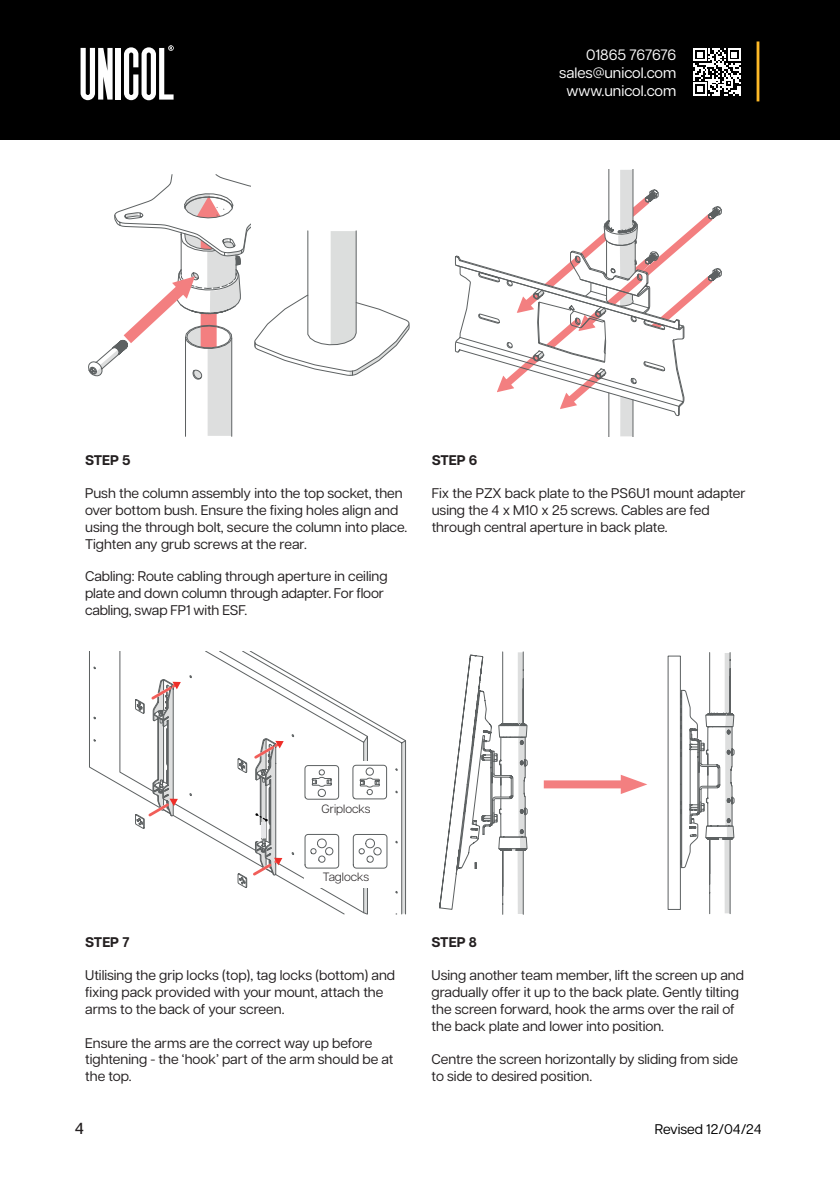
<style>
.page{position:relative;width:840px;height:1191px;background:#fff}
.page>*{position:absolute;margin:0;border:0;box-sizing:border-box;transform-origin:0 0}
.t1{font:500 16px "Articulat CF";color:#231f20}
.t2{font:15px/18px "Articulat CF";color:#fff;text-align:right}
.t3{font:14px/16.8px "Articulat CF";color:#231f20}
.t4{font:700 14px "Articulat CF";color:#231f20}
.t5{font:14px "Articulat CF";color:#000}
.t6{font:300 12px "Articulat CF";color:#231f20}
</style>
<div class="page">
<div style="left:0;top:0;width:839px;height:140px;background:#000"></div>
<svg style="left:124px;top:45px;width:49px;height:55px"></svg>
<div style="left:116px;top:48px;width:5px;height:52px;background:#fff"></div>
<svg style="left:80px;top:48px;width:32px;height:52px"></svg>
<hr style="left:756px;top:41px;width:3px;height:60px;background:#fdb927">
<svg style="left:693px;top:48px;width:47px;height:48px"></svg>
<svg style="left:540px;top:170px;width:181px;height:266px"></svg>
<svg style="left:89px;top:652px;width:316px;height:262px"></svg>
<svg style="left:135px;top:679px;width:46px;height:150px"></svg>
<svg style="left:237px;top:738px;width:46px;height:150px"></svg>
<svg style="left:439px;top:255px;width:101px;height:660px"></svg>
<svg style="left:667px;top:652px;width:66px;height:262px"></svg>
<div style="left:543px;top:780px;width:87px;height:8px;background:#f37f80"></div>
<svg style="left:620px;top:775px;width:27px;height:19px"></svg>
<div style="left:468px;top:869px;width:15px;height:31px;background:#fff"></div>
<svg style="left:88px;top:174px;width:321px;height:262px"></svg>
<div style="left:253px;top:825px;width:7px;height:16px;background:#fff"></div>
<div style="left:261px;top:822px;width:5px;height:16px;background:#e6e7e9"></div>
<div style="left:304px;top:761px;width:83px;height:126px;background:#fff"></div>
<svg style="left:352px;top:834px;width:35px;height:34px"></svg>
<svg style="left:304px;top:834px;width:35px;height:34px"></svg>
<svg style="left:352px;top:765px;width:35px;height:34px"></svg>
<svg style="left:304px;top:765px;width:35px;height:34px"></svg>
<p class="t2" style="left:559px;top:44px;width:118px">01865 767676 sales@unicol.com www.unicol.com</p>
<p class="t4" style="left:85px;top:449px;width:47px">STEP 5</p>
<p class="t3" style="left:85px;top:484px;width:323px">Push the column assembly into the top socket, then over bottom bush. Ensure the fixing holes align and using the through bolt, secure the column into place.<br>Tighten any grub screws at the rear.</p>
<p class="t3" style="left:85px;top:567px;width:304px">Cabling: Route cabling through aperture in ceiling plate and down column through adapter. For floor cabling, swap FP1 with ESF.</p>
<p class="t4" style="left:431px;top:449px;width:47px">STEP 6</p>
<p class="t3" style="left:431px;top:484px;width:315px">Fix the PZX back plate to the PS6U1 mount adapter using the 4 x M10 x 25 screws. Cables are fed through central aperture in back plate.</p>
<p class="t6" style="left:321px;top:800px;width:50px">Griplocks</p>
<p class="t6" style="left:323px;top:868px;width:48px">Taglocks</p>
<p class="t4" style="left:85px;top:931px;width:46px">STEP 7</p>
<p class="t3" style="left:85px;top:966px;width:311px">Utilising the grip locks (top), tag locks (bottom) and fixing pack provided with your mount, attach the arms to the back of your screen.</p>
<p class="t3" style="left:85px;top:1033px;width:309px">Ensure the arms are the correct way up before tightening - the ‘hook’ part of the arm should be at the top.</p>
<p class="t4" style="left:431px;top:931px;width:47px">STEP 8</p>
<p class="t3" style="left:431px;top:966px;width:314px">Using another team member, lift the screen up and gradually offer it up to the back plate. Gently tilting the screen forward, hook the arms over the rail of the back plate and lower into position.</p>
<p class="t3" style="left:431px;top:1050px;width:308px">Centre the screen horizontally by sliding from side to side to desired position.</p>
<p class="t1" style="left:75px;top:1116px;width:11px">4</p>
<p class="t5" style="left:654px;top:1118px;width:108px">Revised 12/04/24</p>
</div>
